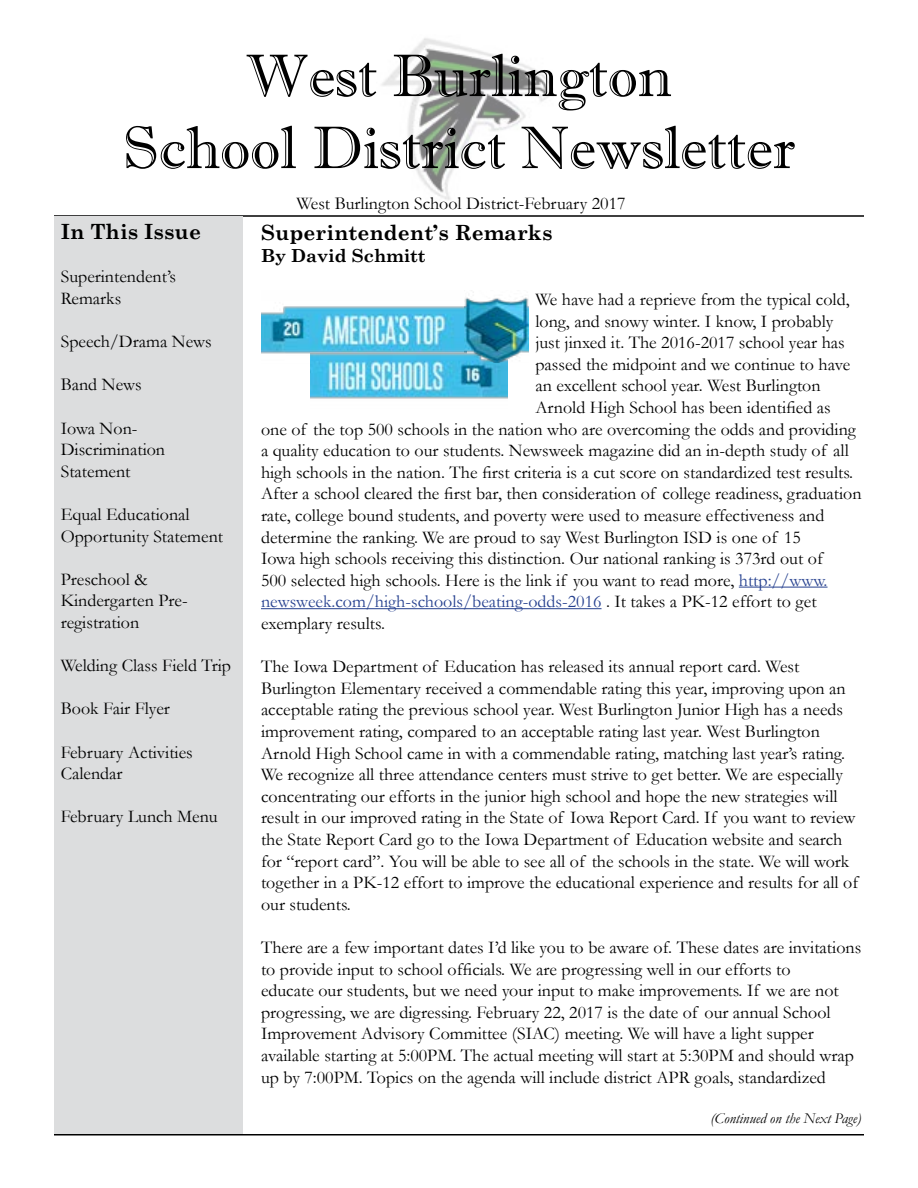
<style>
.page{position:relative;width:918px;height:1188px;background:#fff}
.page>*{position:absolute;margin:0;border:0;box-sizing:border-box;transform-origin:0 0}
.t1{font:60px/72px "Imprint MT Shadow";color:#000;text-align:center}
.t2{font:700 21px "Century Schoolbook";color:#000}
.t3{font:18px/21.6px "Garamond";color:#000}
.t4{font:18px "Garamond";color:#25408f}
.t5{font:700 18px "Century Schoolbook";color:#000}
.t6{font:italic 15px "Garamond";color:#000}
.s1{color:#25408f}
.s2{color:#000}
</style>
<div class="page">
<hr style="left:54px;top:1134px;width:810px;height:2px;background:#000">
<img style="left:381px;top:38px;width:170px;height:162px">
<hr style="left:54px;top:215px;width:810px;height:2px;background:#000">
<hr style="left:739px;top:587px;width:89px;height:1px;background:#25408f">
<hr style="left:261px;top:608px;width:341px;height:1px;background:#25408f">
<img style="left:262px;top:306px;width:202px;height:48px">
<img style="left:310px;top:337px;width:197px;height:62px">
<img style="left:464px;top:292px;width:65px;height:71px">
<div style="left:54px;top:217px;width:189px;height:917px;background:#dcddde"></div>
<h1 class="t1" style="left:123px;top:40px;width:674px">West Burlington<br>School District Newsletter</h1>
<p class="t2" style="left:61px;top:215px;width:142px">In This Issue</p>
<p class="t3" style="left:61px;top:265px;width:117px">Superintendent’s<br>Remarks</p>
<p class="t3" style="left:61px;top:330px;width:153px">Speech/Drama News</p>
<p class="t3" style="left:61px;top:373px;width:83px">Band News</p>
<p class="t3" style="left:61px;top:417px;width:106px">Iowa Non-<br>Discrimination<br>Statement</p>
<p class="t3" style="left:61px;top:503px;width:164px">Equal Educational<br>Opportunity Statement</p>
<p class="t3" style="left:61px;top:568px;width:128px">Preschool &amp;<br>Kindergarten Pre&shy;registration</p>
<p class="t3" style="left:61px;top:654px;width:172px">Welding Class Field Trip</p>
<p class="t3" style="left:61px;top:697px;width:111px">Book Fair Flyer</p>
<p class="t3" style="left:61px;top:741px;width:134px">February Activities<br>Calendar</p>
<p class="t3" style="left:61px;top:805px;width:158px">February Lunch Menu</p>
<p class="t3" style="left:296px;top:192px;width:331px">West Burlington School District-February 2017</p>
<p class="t2" style="left:261px;top:216px;width:293px">Superintendent’s Remarks</p>
<p class="t5" style="left:261px;top:241px;width:166px">By David Schmitt</p>
<p class="t3" style="left:535px;top:288px;width:316px">We have had a reprieve from the typical cold,</p>
<p class="t3" style="left:535px;top:310px;width:299px">long, and snowy winter. I know, I probably</p>
<p class="t3" style="left:535px;top:331px;width:311px">just jinxed it. The 2016-2017 school year has</p>
<p class="t3" style="left:535px;top:353px;width:317px">passed the midpoint and we continue to have</p>
<p class="t3" style="left:535px;top:374px;width:287px">an excellent school year. West Burlington</p>
<p class="t3" style="left:535px;top:396px;width:297px">Arnold High School has been identified as</p>
<p class="t3" style="left:261px;top:418px;width:596px">one of the top 500 schools in the nation who are overcoming the odds and providing</p>
<p class="t3" style="left:261px;top:439px;width:589px">a quality education to our students. Newsweek magazine did an in-depth study of all</p>
<p class="t3" style="left:261px;top:461px;width:594px">high schools in the nation. The first criteria is a cut score on standardized test results.</p>
<p class="t3" style="left:261px;top:482px;width:602px">After a school cleared the first bar, then consideration of college readiness, graduation</p>
<p class="t3" style="left:261px;top:504px;width:565px">rate, college bound students, and poverty were used to measure effectiveness and</p>
<p class="t3" style="left:261px;top:526px;width:541px">determine the ranking. We are proud to say West Burlington ISD is one of 15</p>
<p class="t3" style="left:261px;top:547px;width:563px">Iowa high schools receiving this distinction. Our national ranking is 373rd out of</p>
<p class="t3" style="left:261px;top:569px;width:568px">500 selected high schools. Here is the link if you want to read more, <span class="s1">http://www.</span></p>
<p class="t4" style="left:261px;top:590px;width:557px">newsweek.com/high-schools/beating-odds-2016 <span class="s2">. It takes a PK-12 effort to get</span></p>
<p class="t3" style="left:261px;top:612px;width:125px">exemplary results.</p>
<p class="t3" style="left:261px;top:655px;width:599px">The Iowa Department of Education has released its annual report card. West Burlington Elementary received a commendable rating this year, improving upon an acceptable rating the previous school year. West Burlington Junior High has a needs improvement rating, compared to an acceptable rating last year. West Burlington Arnold High School came in with a commendable rating, matching last year’s rating.<br>We recognize all three attendance centers must strive to get better. We are especially concentrating our efforts in the junior high school and hope the new strategies will result in our improved rating in the State of Iowa Report Card. If you want to review the State Report Card go to the Iowa Department of Education website and search for “report card”. You will be able to see all of the schools in the state. We will work together in a PK-12 effort to improve the educational experience and results for all of our students.</p>
<p class="t3" style="left:261px;top:936px;width:602px">There are a few important dates I’d like you to be aware of. These dates are invitations to provide input to school officials. We are progressing well in our efforts to<br>educate our students, but we need your input to make improvements. If we are not progressing, we are digressing. February 22, 2017 is the date of our annual School Improvement Advisory Committee (SIAC) meeting. We will have a light supper available starting at 5:00PM. The actual meeting will start at 5:30PM and should wrap up by 7:00PM. Topics on the agenda will include district APR goals, standardized</p>
<p class="t6" style="left:711px;top:1108px;width:152px">(Continued on the Next Page)</p>
</div>
